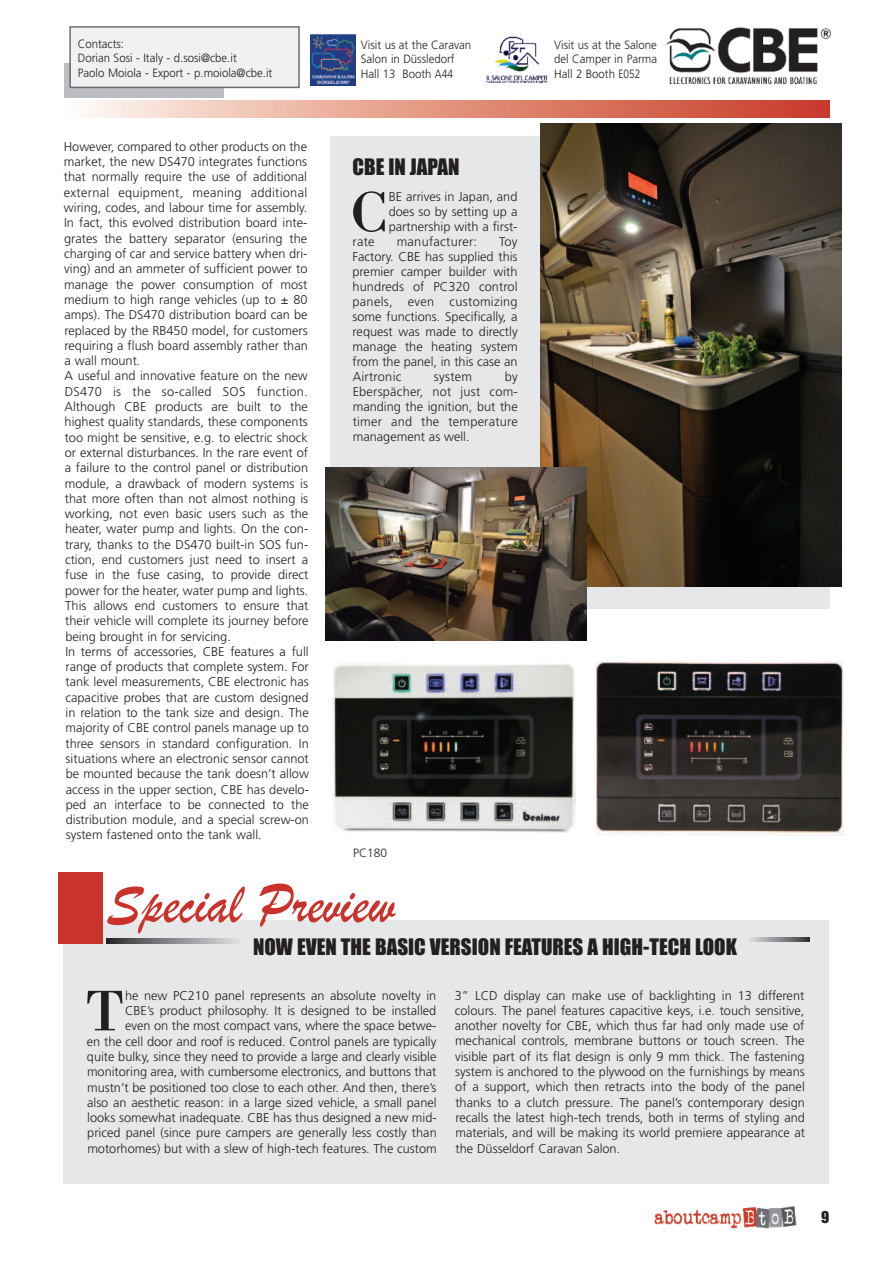
<style>
.page{position:relative;width:893px;height:1263px;background:#fff}
.page>*{position:absolute;margin:0;border:0;box-sizing:border-box;transform-origin:0 0}
.t1{font:60px "Brush Script";color:#c9332b;scale:.9 1}
.t2{font:59.1px "Bodoni";color:#231f20}
.t3{font:58.2px "Bodoni";color:#231f20}
.t4{font:21px "Impact";color:#231f20}
.t5{font:15px "Impact";color:#231f20}
.t6{font:300 12.75px/15.3px "Frutiger";color:#231f20;text-align:justify}
.t7{font:300 12.75px "Frutiger";letter-spacing:.02em;color:#231f20}
.t8{font:300 12px/14.4px "Frutiger";color:#231f20;scale:.95 1}
.t9{font:300 12px "Frutiger";color:#231f20}
</style>
<div class="page">
<img style="left:654px;top:1206px;width:142px;height:22px">
<div style="left:64px;top:920px;width:765px;height:264px;background:#e6e7e9"></div>
<div style="left:64px;top:64px;width:159px;height:34px;background:#bcbdc0"></div>
<div style="left:71px;top:28px;width:227px;height:59px;background:#f0f1f2"></div>
<div style="left:69px;top:26px;width:231px;height:62px;border:2px solid #6c6d70"></div>
<img style="left:666px;top:27px;width:165px;height:58px">
<svg style="left:87px;top:101px;width:742px;height:17px;background:#e29381"></svg>
<img style="left:595px;top:662px;width:249px;height:173px">
<img style="left:332px;top:664px;width:244px;height:168px">
<div style="left:330px;top:136px;width:500px;height:472px;background:#e6e7e9"></div>
<div style="left:58px;top:872px;width:45px;height:71px;background:#c9332b"></div>
<svg style="left:107px;top:938px;width:128px;height:6px"></svg>
<svg style="left:751px;top:937px;width:59px;height:5px"></svg>
<img style="left:541px;top:123px;width:300px;height:463px">
<img style="left:326px;top:467px;width:261px;height:173px">
<svg style="left:486px;top:75px;width:61px;height:8px"></svg>
<img style="left:486px;top:36px;width:60px;height:46px">
<img style="left:310px;top:34px;width:46px;height:52px">
<p class="t8" style="left:78px;top:37px;width:206px">Contacts:<br>Dorian Sosi - Italy - d.sosi@cbe.it<br>Paolo Moiola - Export - p.moiola@cbe.it</p>
<p class="t8" style="left:361px;top:39px;width:118px">Visit us at the Caravan<br>Salon in Düssledorf<br>Hall 13 Booth A44</p>
<p class="t8" style="left:554px;top:39px;width:110px;text-align:justify">Visit us at the Salone del Camper in Parma Hall 2 Booth E052</p>
<p class="t6" style="left:64px;top:140px;width:247px;text-align:left">However, compared to other products on the market, the new DS470 integrates functions that normally require the use of additional external equipment, meaning additional wiring, codes, and labour time for assembly.<br>In fact, this evolved distribution board inte&shy;grates the battery separator (ensuring the charging of car and service battery when dri&shy;ving) and an ammeter of sufficient power to manage the power consumption of most medium to high range vehicles (up to ± 80 amps). The DS470 distribution board can be replaced by the RB450 model, for customers requiring a flush board assembly rather than a wall mount.<br>A useful and innovative feature on the new DS470 is the so-called SOS function.<br>Although CBE products are built to the highest quality standards, these components too might be sensitive, e.g. to electric shock or external disturbances. In the rare event of a failure to the control panel or distribution module, a drawback of modern systems is that more often than not almost nothing is working, not even basic users such as the heater, water pump and lights. On the con&shy;trary, thanks to the DS470 built-in SOS fun&shy;ction, end customers just need to insert a fuse in the fuse casing, to provide direct power for the heater, water pump and lights.<br>This allows end customers to ensure that their vehicle will complete its journey before being brought in for servicing.<br>In terms of accessories, CBE features a full range of products that complete system. For tank level measurements, CBE electronic has capacitive probes that are custom designed in relation to the tank size and design. The majority of CBE control panels manage up to three sensors in standard configuration. In situations where an electronic sensor cannot be mounted because the tank doesn’t allow access in the upper section, CBE has develo&shy;ped an interface to be connected to the distribution module, and a special screw-on system fastened onto the tank wall.</p>
<h3 class="t4" style="left:352px;top:155px;width:109px">CBE IN JAPAN</h3>
<h3 class="t3" style="left:350px;top:177px;width:40px">C</h3>
<p class="t6" style="left:389px;top:190px;width:130px">BE arrives in Japan, and does so by setting up a partnership with a first-</p>
<p class="t6" style="left:352px;top:235px;width:24px">rate</p>
<p class="t7" style="left:397px;top:237px;width:82px">manufacturer:</p>
<p class="t6" style="left:352px;top:235px;width:167px;text-indent:147px">Toy Factory. CBE has supplied this premier camper builder with hundreds of PC320 control panels, even customizing some functions. Specifically, a request was made to directly manage the heating system from the panel, in this case an Airtronic</p>
<p class="t6" style="left:353px;top:370px;width:167px;text-indent:152px">by Eberspächer, not just com&shy;manding the ignition, but the timer and the temperature management as well.</p>
<p class="t6" style="left:434px;top:370px;width:40px">system</p>
<p class="t9" style="left:353px;top:848px;width:36px">PC180</p>
<h1 class="t1" style="left:107px;top:866px;width:322px">Special Preview</h1>
<h3 class="t4" style="left:253px;top:936px;width:485px">NOW EVEN THE BASIC VERSION FEATURES A HIGH-TECH LOOK</h3>
<p class="t6" style="left:87px;top:989px;width:351px;text-align:right">he new PC210 panel represents an absolute novelty in<br>CBE’s product philosophy. It is designed to be installed<br>even on the most compact vans, where the space betwe-<br>en the cell door and roof is reduced. Control panels are typically quite bulky, since they need to provide a large and clearly visible monitoring area, with cumbersome electronics, and buttons that mustn’t be positioned too close to each other. And then, there’s also an aesthetic reason: in a large sized vehicle, a small panel looks somewhat inadequate. CBE has thus designed a new mid&shy;priced panel (since pure campers are generally less costly than motorhomes) but with a slew of high-tech features. The custom</p>
<p class="t6" style="left:455px;top:988px;width:352px">3” LCD display can make use of backlighting in 13 different colours. The panel features capacitive keys, i.e. touch sensitive, another novelty for CBE, which thus far had only made use of mechanical controls, membrane buttons or touch screen. The visible part of its flat design is only 9 mm thick. The fastening system is anchored to the plywood on the furnishings by means of a support, which then retracts into the body of the panel thanks to a clutch pressure. The panel’s contemporary design recalls the latest high-tech trends, both in terms of styling and materials, and will be making its world premiere appearance at the Düsseldorf Caravan Salon.</p>
<h2 class="t2" style="left:85px;top:975px;width:41px">T</h2>
<p class="t5" style="left:821px;top:1209px;width:10px">9</p>
</div>
